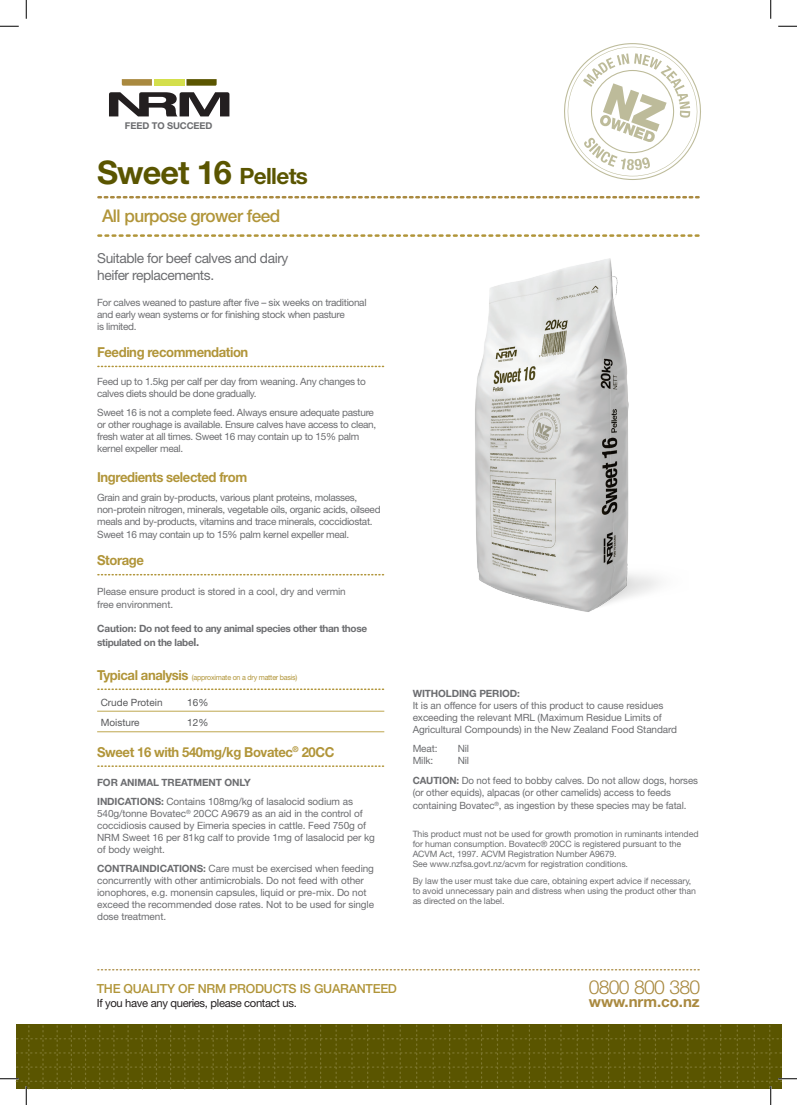
<style>
.page{position:relative;width:797px;height:1105px;background:#fff}
.page>*{position:absolute;margin:0;border:0;box-sizing:border-box;transform-origin:0 0}
.t1{font:700 32.5px "Helvetica Neue LT Std";letter-spacing:-.03em;color:#5a5500}
.t2{font:300 19.38px "Helvetica Neue LT Std";letter-spacing:-.04em;color:#a9893f}
.t3{font:500 17.5px "Helvetica Neue LT Std";letter-spacing:-.03em;color:#b19539}
.t4{font:700 15.12px "Helvetica Neue LT Std";letter-spacing:-.005em;color:#a9893f}
.t5{font:700 13.75px "Helvetica Neue LT Std";letter-spacing:-.03em;color:#b19539;scale:.95 1}
.t6{font:13.75px/16.5px "Helvetica Neue LT Std";letter-spacing:-.03em;color:#6c6d70}
.t7{font:500 12.5px "Helvetica Neue LT Std";letter-spacing:-.02em;color:#b19539}
.t8{font:11.25px "Helvetica Neue LT Std";letter-spacing:-.03em;color:#231f20}
.t9{font:10px/12px "Helvetica Neue LT Std";letter-spacing:-.01em;color:#6c6d70}
.t10{font:10px/12px "Helvetica Neue LT Std";letter-spacing:-.03em;color:#6c6d70}
.t11{font:700 10px/13.5px "Helvetica Neue LT Std";letter-spacing:-.03em;color:#6c6d70}
.t12{font:10px "Helvetica Neue LT Std";color:#57585a}
.t13{font:700 10px "Helvetica Neue LT Std";letter-spacing:-.01em;color:#6c6d70}
.t14{font:700 9.38px "Helvetica Neue LT Std";letter-spacing:-.01em;color:#6c6d70}
.t15{font:8.75px/10px "Helvetica Neue LT Std";letter-spacing:-.01em;color:#6c6d70}
.t16{font:7.5px "Helvetica Neue LT Std";letter-spacing:-.03em;color:#b19539;scale:.95 1}
.s1{font-size:22.5px}
.s2{font-size:11.25px}
.s3{font-weight:700;font-size:13.75px}
.s4{font-weight:700}
</style>
<div class="page">
<svg style="left:98px;top:234px;width:600px;height:3px"></svg>
<svg style="left:109px;top:92px;width:120px;height:24px"></svg>
<div style="left:154px;top:79px;width:30px;height:7px;background:#d4df4c"></div>
<svg style="left:122px;top:79px;width:30px;height:7px"></svg>
<svg style="left:186px;top:79px;width:31px;height:7px"></svg>
<svg style="left:98px;top:196px;width:600px;height:2px"></svg>
<svg style="left:98px;top:969px;width:601px;height:1px"></svg>
<img style="left:475px;top:258px;width:184px;height:354px">
<svg style="left:98px;top:366px;width:285px;height:1px"></svg>
<svg style="left:98px;top:574px;width:285px;height:1px"></svg>
<svg style="left:98px;top:688px;width:285px;height:2px"></svg>
<hr style="left:97px;top:711px;width:287px;height:1px;background:#bea74f">
<hr style="left:97px;top:731px;width:287px;height:1px;background:#bea74f">
<svg style="left:98px;top:765px;width:285px;height:2px"></svg>
<svg style="left:564px;top:43px;width:137px;height:137px"></svg>
<svg style="left:0;top:25px;width:19px;height:2px"></svg>
<svg style="left:778px;top:25px;width:19px;height:2px"></svg>
<svg style="left:25px;top:0;width:2px;height:19px"></svg>
<svg style="left:770px;top:0;width:1px;height:19px"></svg>
<svg style="left:0;top:1024px;width:797px;height:81px"></svg>
<p class="t14" style="left:125px;top:120px;width:89px">FEED TO SUCCEED</p>
<h1 class="t1" style="left:97px;top:152px;width:212px">Sweet 16 <span class="s1">Pellets</span></h1>
<h3 class="t3" style="left:102px;top:205px;width:180px">All purpose grower feed</h3>
<h3 class="t6" style="left:97px;top:250px;width:193px">Suitable for beef calves and dairy heifer replacements.</h3>
<p class="t10" style="left:97px;top:296px;width:271px">For calves weaned to pasture after five – six weeks on traditional and early wean systems or for finishing stock when pasture<br>is limited.</p>
<h3 class="t5" style="left:97px;top:343px;width:161px">Feeding recommendation</h3>
<p class="t10" style="left:97px;top:375px;width:270px">Feed up to 1.5kg per calf per day from weaning. Any changes to calves diets should be done gradually.</p>
<p class="t10" style="left:97px;top:406px;width:280px">Sweet 16 is not a complete feed. Always ensure adequate pasture or other roughage is available. Ensure calves have access to clean, fresh water at all times. Sweet 16 may contain up to 15% palm kernel expeller meal.</p>
<h3 class="t5" style="left:97px;top:468px;width:159px">Ingredients selected from</h3>
<p class="t10" style="left:97px;top:491px;width:285px">Grain and grain by-products, various plant proteins, molasses, non-protein nitrogen, minerals, vegetable oils, organic acids, oilseed meals and by-products, vitamins and trace minerals, coccidiostat.</p>
<p class="t10" style="left:97px;top:528px;width:253px">Sweet 16 may contain up to 15% palm kernel expeller meal.</p>
<h3 class="t5" style="left:97px;top:552px;width:51px">Storage</h3>
<p class="t9" style="left:97px;top:584px;width:250px;line-height:13.5px">Please ensure product is stored in a cool, dry and vermin free environment.</p>
<p class="t11" style="left:97px;top:622px;width:271px">Caution: Do not feed to any animal species other than those stipulated on the labe<span class="s2">l.</span></p>
<p class="t16" style="left:97px;top:672px;width:212px"><span class="s3">Typical analysis</span> (approximate on a dry matter basis)</p>
<p class="t12" style="left:101px;top:696px;width:63px">Crude Protein</p>
<p class="t12" style="left:187px;top:696px;width:23px">16%</p>
<p class="t12" style="left:101px;top:717px;width:40px">Moisture</p>
<p class="t12" style="left:187px;top:717px;width:23px">12%</p>
<h3 class="t5" style="left:97px;top:743px;width:251px">Sweet 16 with 540mg/kg Bovatec<sup>®</sup> 20CC</h3>
<p class="t9" style="left:97px;top:773px;width:257px;line-height:19.1px"><span class="s4">FOR ANIMAL TREATMENT ONLY<br>INDICATIONS:</span> Contains 108mg/kg of lasalocid sodium as</p>
<p class="t9" style="left:97px;top:807px;width:279px">540g/tonne Bovatec<sup>®</sup> 20CC A9679 as an aid in the control of coccidiosis caused by Eimeria species in cattle. Feed 750g of NRM Sweet 16 per 81kg calf to provide 1mg of lasalocid per kg of body weight.</p>
<p class="t9" style="left:97px;top:862px;width:278px"><span class="s4">CONTRAINDICATIONS:</span> Care must be exercised when feeding concurrently with other antimicrobials. Do not feed with other ionophores, e.g. monensin capsules, liquid or pre-mix. Do not exceed the recommended dose rates. Not to be used for single dose treatment.</p>
<p class="t13" style="left:412px;top:688px;width:109px">WITHOLDING PERIOD:</p>
<p class="t9" style="left:412px;top:700px;width:266px">It is an offence for users of this product to cause residues exceeding the relevant MRL (Maximum Residue Limits of<br>Agricultural Compounds) in the New Zealand Food Standard</p>
<p class="t9" style="left:412px;top:743px;width:26px">Meat:</p>
<p class="t9" style="left:457px;top:743px;width:13px">Nil</p>
<p class="t9" style="left:412px;top:755px;width:22px">Milk:</p>
<p class="t9" style="left:412px;top:751px;width:287px;line-height:19.1px;text-indent:45px">Nil<br><span class="s4">CAUTION:</span> Do not feed to bobby calves. Do not allow dogs, horses</p>
<p class="t9" style="left:412px;top:785px;width:275px;line-height:13.5px">(or other equids), alpacas (or other camelids) access to feeds containing Bovatec<sup>®</sup>, as ingestion by these species may be fatal.</p>
<p class="t15" style="left:412px;top:828px;width:287px">This product must not be used for growth promotion in ruminants intended for human consumption. Bovatec® 20CC is registered pursuant to the ACVM Act, 1997. ACVM Registration Number A9679.<br>See www.nzfsa.govt.nz/acvm for registration conditions.</p>
<p class="t15" style="left:412px;top:875px;width:285px">By law the user must take due care, obtaining expert advice if necessary, to avoid unnecessary pain and distress when using the product other than as directed on the label.</p>
<p class="t7" style="left:97px;top:981px;width:302px">THE QUALITY OF NRM PRODUCTS IS GUARANTEED</p>
<p class="t8" style="left:97px;top:996px;width:202px">If you have any queries, please contact us.</p>
<h2 class="t2" style="left:589px;top:975px;width:113px">0800 800 380</h2>
<h3 class="t4" style="left:589px;top:992px;width:112px">www.nrm.co.nz</h3>
</div>
